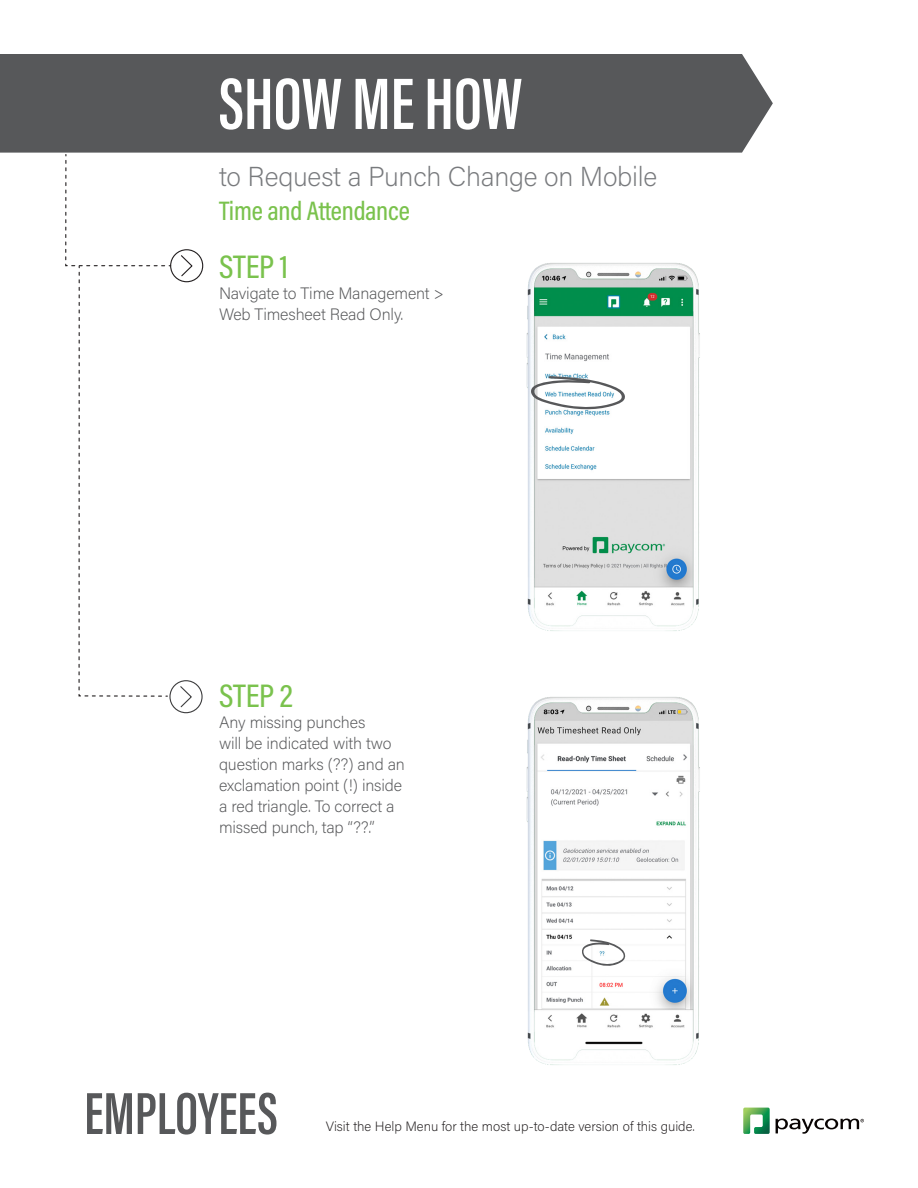
<style>
.page{position:relative;width:918px;height:1188px;background:#fff}
.page>*{position:absolute;margin:0;border:0;box-sizing:border-box;transform-origin:0 0}
.SMH_Title{font:600 75px "Acumin Pro Extra Cond";color:#fff}
.t1{font:600 61.05px "Acumin Pro Extra Cond";color:#57585a}
.Step{font:500 33px "Acumin Pro Cond";letter-spacing:-.005em;color:#7ac24d}
.Action{font:200 27.3px "Acumin Pro";letter-spacing:-.01em;color:#787a7d}
.Product{font:500 27px "Acumin Pro Cond";letter-spacing:-.01em;color:#7ac24d}
.t2{font:200 16.5px/21px "Acumin Pro";letter-spacing:-.01em;color:#57585a}
.t3{font:200 13.5px "Acumin Pro";color:#231f20}
</style>
<div class="page">
<div style="left:0;top:54px;width:773px;height:99px;background:#57585a"></div>
<svg style="left:743px;top:1108px;width:27px;height:26px"></svg>
<svg style="left:776px;top:1119px;width:88px;height:15px"></svg>
<img style="left:526px;top:263px;width:174px;height:368px">
<svg style="left:65px;top:154px;width:107px;height:543px"></svg>
<div style="left:170px;top:249px;width:33px;height:33px;border:1px solid #231f20;border-radius:50%"></div>
<svg style="left:181px;top:255px;width:12px;height:22px"></svg>
<div style="left:170px;top:681px;width:32px;height:32px;background:#fff;border-radius:50%"></div>
<div style="left:169px;top:680px;width:34px;height:33px;border:1px solid #3e3e3f;border-radius:50%"></div>
<svg style="left:180px;top:686px;width:12px;height:22px"></svg>
<svg style="left:529px;top:376px;width:97px;height:35px"></svg>
<img style="left:526px;top:697px;width:174px;height:368px">
<svg style="left:581px;top:939px;width:45px;height:28px"></svg>
<h1 class="SMH_Title" style="left:219px;top:58px;width:305px">SHOW ME HOW</h1>
<h2 class="Action" style="left:219px;top:158px;width:440px">to Request a Punch Change on Mobile</h2>
<h2 class="Product" style="left:219px;top:193px;width:192px">Time and Attendance</h2>
<p class="Step" style="left:219px;top:245px;width:71px">STEP 1</p>
<p class="t2" style="left:219px;top:282px;width:226px">Navigate to Time Management &gt;<br>Web Timesheet Read Only.</p>
<p class="Step" style="left:219px;top:675px;width:75px">STEP 2</p>
<p class="t2" style="left:219px;top:712px;width:187px">Any missing punches<br>will be indicated with two question marks (??) and an exclamation point (!) inside a red triangle. To correct a missed punch, tap “??.”</p>
<h2 class="t1" style="left:84px;top:1076px;width:195px">EMPLOYEES</h2>
<p class="t3" style="left:326px;top:1117px;width:370px">Visit the Help Menu for the most up-to-date version of this guide.</p>
</div>
